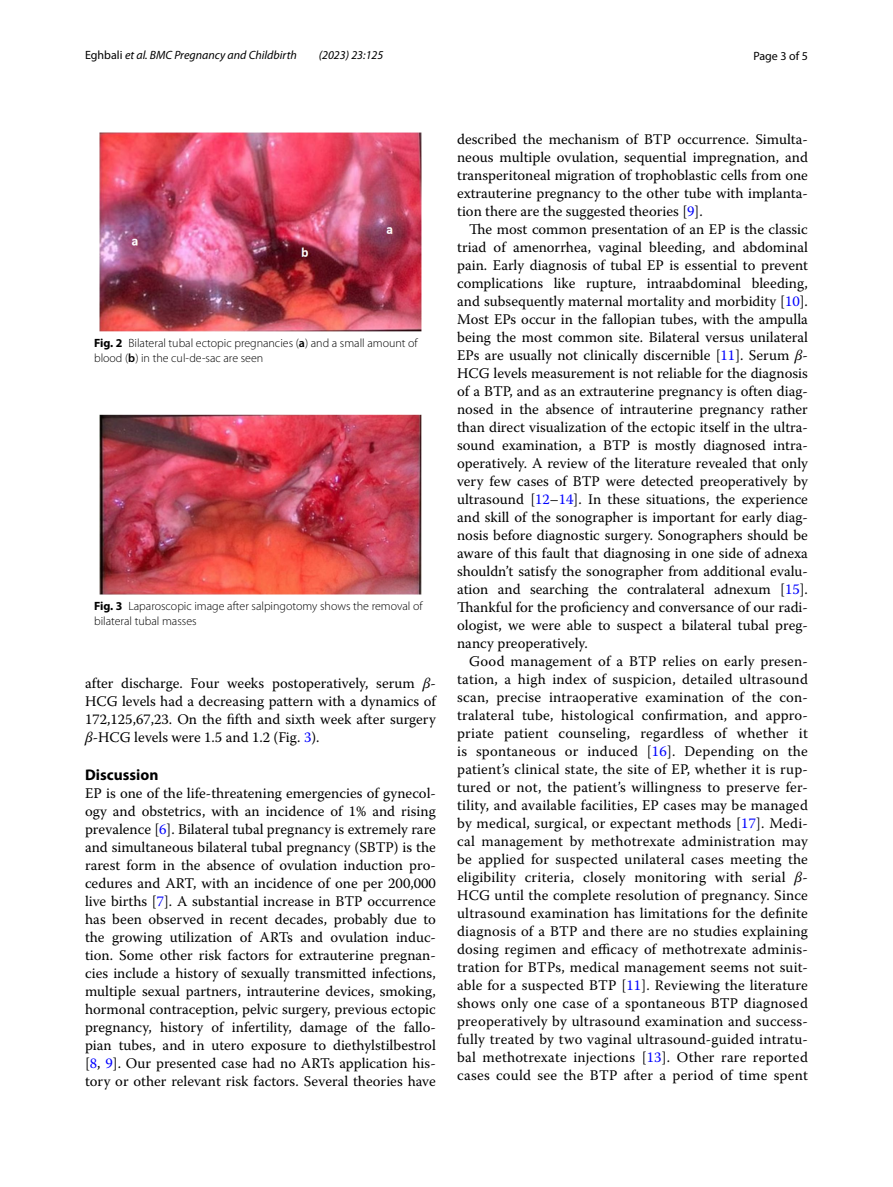
<style>
.page{position:relative;width:893px;height:1187px;background:#fff}
.page>*{position:absolute;margin:0;border:0;box-sizing:border-box;transform-origin:0 0}
.t1{font:700 15.45px "Myriad Pro";color:#000}
.t2{font:14.7px/18px "Warnock Pro";color:#000;text-align:justify}
.t3{font:300 12px/15px "Myriad Pro";color:#000}
.t4{font:italic 12px "Myriad Pro";color:#000}
.t5{font:12px "Myriad Pro";color:#000}
.s1{font-style:normal}
.s2{font-weight:700}
.s3{font-weight:600}
.s4{font-style:italic}
.s5{color:#00f}
</style>
<div class="page">
<img style="left:100px;top:133px;width:321px;height:199px">
<img style="left:100px;top:414px;width:321px;height:180px">
<p class="t4" style="left:85px;top:48px;width:213px"><span class="s1">Eghbali</span> et al. BMC Pregnancy and Childbirth</p>
<p class="t4" style="left:319px;top:48px;width:66px">(2023) 23:125</p>
<p class="t5" style="left:753px;top:48px;width:56px">Page 3 of 5</p>
<p class="t3" style="left:94px;top:336px;width:325px"><span class="s2">Fig. 2</span> Bilateral tubal ectopic pregnancies (<span class="s3">a</span>) and a small amount of blood (<span class="s3">b</span>) in the cul-de-sac are seen</p>
<p class="t3" style="left:94px;top:598px;width:330px"><span class="s2">Fig. 3</span> Laparoscopic image after salpingotomy shows the removal of bilateral tubal masses</p>
<p class="t2" style="left:85px;top:674px;width:352px">after discharge. Four weeks postoperatively, serum <span class="s4">β</span>-HCG levels had a decreasing pattern with a dynamics of 172,125,67,23. On the fifth and sixth week after surgery <span class="s4">β</span>-HCG levels were 1.5 and 1.2 (Fig. <span class="s5">3</span>).</p>
<p class="t1" style="left:85px;top:764px;width:75px">Discussion</p>
<p class="t2" style="left:85px;top:783px;width:352px">EP is one of the life-threatening emergencies of gynecol&shy;ogy and obstetrics, with an incidence of 1% and rising prevalence [<span class="s5">6</span>]. Bilateral tubal pregnancy is extremely rare and simultaneous bilateral tubal pregnancy (SBTP) is the rarest form in the absence of ovulation induction pro&shy;cedures and ART, with an incidence of one per 200,000 live births [<span class="s5">7</span>]. A substantial increase in BTP occurrence has been observed in recent decades, probably due to the growing utilization of ARTs and ovulation induc&shy;tion. Some other risk factors for extrauterine pregnan&shy;cies include a history of sexually transmitted infections, multiple sexual partners, intrauterine devices, smoking, hormonal contraception, pelvic surgery, previous ectopic pregnancy, history of infertility, damage of the fallo&shy;pian tubes, and in utero exposure to diethylstilbestrol [<span class="s5">8</span>, <span class="s5">9</span>]. Our presented case had no ARTs application his&shy;tory or other relevant risk factors. Several theories have</p>
<p class="t2" style="left:457px;top:130px;width:352px">described the mechanism of BTP occurrence. Simulta&shy;neous multiple ovulation, sequential impregnation, and transperitoneal migration of trophoblastic cells from one extrauterine pregnancy to the other tube with implanta&shy;tion there are the suggested theories [<span class="s5">9</span>].</p>
<p class="t2" style="left:457px;top:220px;width:352px;text-indent:12px">The most common presentation of an EP is the classic triad of amenorrhea, vaginal bleeding, and abdominal pain. Early diagnosis of tubal EP is essential to prevent complications like rupture, intraabdominal bleeding, and subsequently maternal mortality and morbidity [<span class="s5">10</span>].<br>Most EPs occur in the fallopian tubes, with the ampulla being the most common site. Bilateral versus unilateral EPs are usually not clinically discernible [<span class="s5">11</span>]. Serum <span class="s4">β</span>-HCG levels measurement is not reliable for the diagnosis of a BTP, and as an extrauterine pregnancy is often diag&shy;nosed in the absence of intrauterine pregnancy rather than direct visualization of the ectopic itself in the ultra&shy;sound examination, a BTP is mostly diagnosed intra&shy;operatively. A review of the literature revealed that only very few cases of BTP were detected preoperatively by ultrasound [<span class="s5">12</span>–<span class="s5">14</span>]. In these situations, the experience and skill of the sonographer is important for early diag&shy;nosis before diagnostic surgery. Sonographers should be aware of this fault that diagnosing in one side of adnexa shouldn’t satisfy the sonographer from additional evalu&shy;ation and searching the contralateral adnexum [<span class="s5">15</span>].<br>Thankful for the proficiency and conversance of our radi&shy;ologist, we were able to suspect a bilateral tubal preg&shy;nancy preoperatively.</p>
<p class="t2" style="left:457px;top:652px;width:352px;text-indent:12px">Good management of a BTP relies on early presen&shy;tation, a high index of suspicion, detailed ultrasound scan, precise intraoperative examination of the con&shy;tralateral tube, histological confirmation, and appro&shy;priate patient counseling, regardless of whether it is spontaneous or induced [<span class="s5">16</span>]. Depending on the patient’s clinical state, the site of EP, whether it is rup&shy;tured or not, the patient’s willingness to preserve fer&shy;tility, and available facilities, EP cases may be managed by medical, surgical, or expectant methods [<span class="s5">17</span>]. Medi&shy;cal management by methotrexate administration may be applied for suspected unilateral cases meeting the eligibility criteria, closely monitoring with serial <span class="s4">β</span>-HCG until the complete resolution of pregnancy. Since ultrasound examination has limitations for the definite diagnosis of a BTP and there are no studies explaining dosing regimen and efficacy of methotrexate adminis&shy;tration for BTPs, medical management seems not suit&shy;able for a suspected BTP [<span class="s5">11</span>]. Reviewing the literature shows only one case of a spontaneous BTP diagnosed preoperatively by ultrasound examination and success&shy;fully treated by two vaginal ultrasound-guided intratu&shy;bal methotrexate injections [<span class="s5">13</span>]. Other rare reported cases could see the BTP after a period of time spent</p>
</div>
